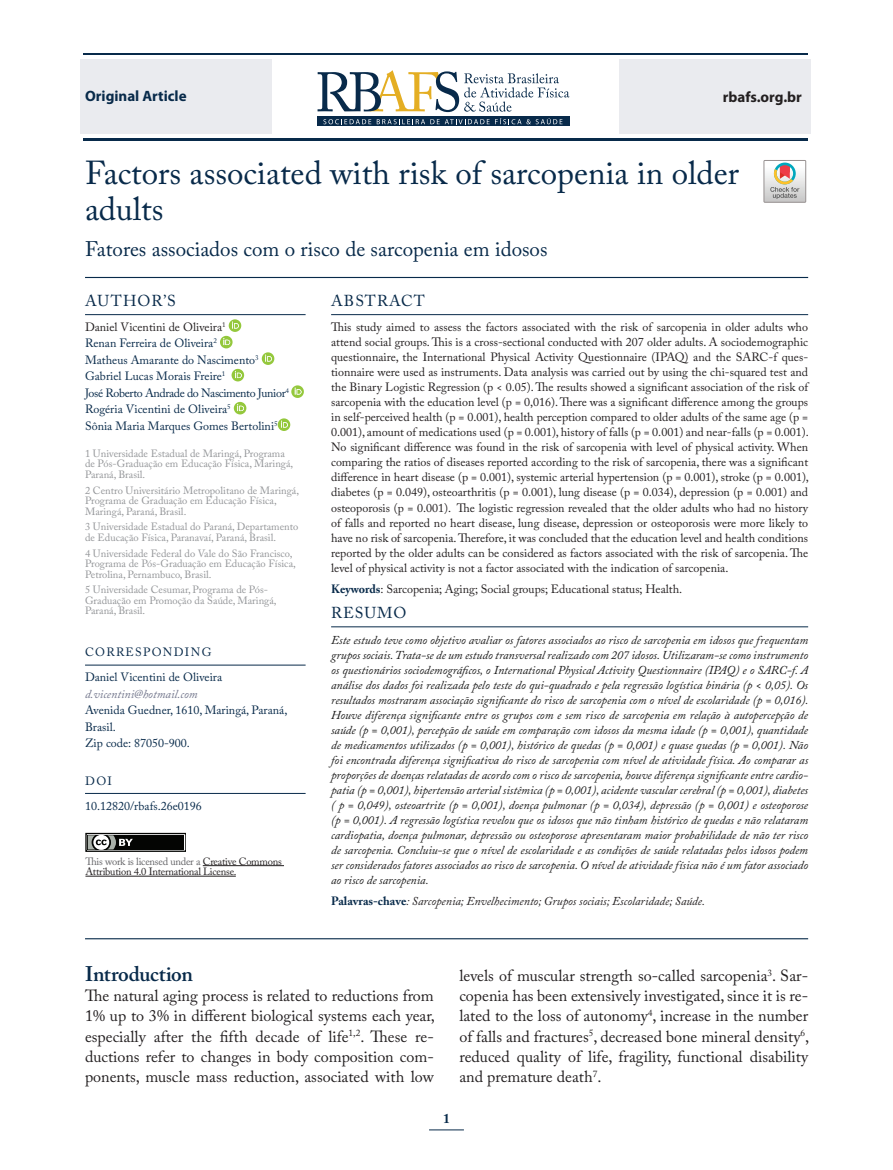
<style>
.page{position:relative;width:893px;height:1170px;background:#fff}
.page>*{position:absolute;margin:0;border:0;box-sizing:border-box;transform-origin:0 0}
.t1{font:33px/36px "Adobe Caslon Pro";color:#082a4a}
.t2{font:21px "Adobe Caslon Pro";color:#082a4a}
.t3{font:600 21px "Adobe Caslon Pro";letter-spacing:-.015em;color:#082a4a}
.t4{font:16.05px/20.2px "Adobe Caslon Pro";color:#231f20;text-align:justify}
.t5{font:15.75px "Adobe Caslon Pro";letter-spacing:.065em;color:#082a4a}
.t6{font:700 15px "Myriad Pro";color:#082a4a}
.t7{font:700 15px "Myriad Pro";color:#231f20}
.t8{font:700 13.5px "Adobe Caslon Pro";color:#082a4a}
.t9{font:12px/15px "Adobe Caslon Pro";color:#231f20;text-align:justify}
.t10{font:italic 12px/15px "Adobe Caslon Pro";color:#1a1a1a;text-align:justify}
.t11{font:12px/16.5px "Adobe Caslon Pro";color:#082a4a}
.t12{font:italic 12px "Adobe Caslon Pro";color:#231f20}
.t13{font:italic 12px "Adobe Caslon Pro";color:#71758b}
.t14{font:10.5px/10.5px "Adobe Caslon Pro";color:#939598}
.t15{font:10.5px/10.5px "Adobe Caslon Pro";letter-spacing:-.02em;color:#231f20}
.s1{color:#231f20}
.s2{font-weight:700;color:#082a4a}
.s3{font-weight:700;font-style:normal;color:#082a4a}
.s4{color:#636366}
</style>
<div class="page">
<div style="left:619px;top:59px;width:192px;height:75px;background:#eaebef"></div>
<div style="left:80px;top:59px;width:192px;height:75px;background:#eaebef"></div>
<hr style="left:83px;top:53px;width:725px;height:2px;background:#082a4a">
<hr style="left:83px;top:138px;width:725px;height:2px;background:#082a4a">
<svg style="left:318px;top:117px;width:252px;height:9px"></svg>
<svg style="left:323px;top:119px;width:48px;height:5px"></svg>
<svg style="left:377px;top:118px;width:185px;height:6px"></svg>
<svg style="left:318px;top:70px;width:251px;height:42px"></svg>
<svg style="left:764px;top:160px;width:42px;height:42px"></svg>
<hr style="left:429px;top:1129px;width:35px;height:1px;background:#082a4a">
<div style="left:86px;top:833px;width:100px;height:18px;background:#d0d0d0"></div>
<div style="left:85px;top:832px;width:101px;height:19px;border:1px solid #040503"></div>
<div style="left:88px;top:835px;width:96px;height:14px;background:#040503"></div>
<svg style="left:85px;top:832px;width:48px;height:20px"></svg>
<hr style="left:203px;top:865px;width:81px;height:1px;background:#231f20">
<hr style="left:85px;top:875px;width:151px;height:1px;background:#231f20">
<hr style="left:85px;top:277px;width:723px;height:1px;background:#082a4a">
<hr style="left:85px;top:314px;width:221px;height:1px;background:#082a4a">
<hr style="left:85px;top:664px;width:221px;height:1px;background:#082a4a">
<hr style="left:85px;top:793px;width:221px;height:1px;background:#082a4a">
<svg style="left:220px;top:319px;width:21px;height:29px"></svg>
<svg style="left:262px;top:352px;width:12px;height:13px"></svg>
<svg style="left:232px;top:369px;width:12px;height:12px"></svg>
<svg style="left:291px;top:385px;width:13px;height:13px"></svg>
<svg style="left:234px;top:402px;width:12px;height:12px"></svg>
<svg style="left:278px;top:418px;width:12px;height:13px"></svg>
<hr style="left:331px;top:314px;width:477px;height:1px;background:#082a4a">
<hr style="left:331px;top:626px;width:477px;height:1px;background:#082a4a">
<hr style="left:85px;top:938px;width:723px;height:1px;background:#082a4a">
<p class="t6" style="left:85px;top:86px;width:103px">Original Article</p>
<p class="t7" style="left:723px;top:87px;width:81px">rbafs.org.br</p>
<h1 class="t1" style="left:85px;top:155px;width:656px">Factors associated with risk of sarcopenia in older adults</h1>
<h2 class="t2" style="left:85px;top:236px;width:464px">Fatores associados com o risco de sarcopenia em idosos</h2>
<h3 class="t5" style="left:85px;top:291px;width:92px">AUTHOR’S</h3>
<p class="t11" style="left:85px;top:318px;width:205px"><span class="s1">Daniel Vicentini de Oliveira</span><sup>1<br></sup>Renan Ferreira de Oliveira<sup>2<br></sup>Matheus Amarante do Nascimento<sup>3<br></sup>Gabriel Lucas Morais Freire<sup>1<br></sup>José Roberto Andrade do Nascimento Junior<sup>4<br></sup>Rogéria Vicentini de Oliveira<sup>5<br></sup>Sônia Maria Marques Gomes Bertolini<sup>5</sup></p>
<p class="t14" style="left:85px;top:448px;width:210px">1 Universidade Estadual de Maringá, Programa de Pós-Graduação em Educação Física, Maringá,<br>Paraná, Brasil.</p>
<p class="t14" style="left:85px;top:484px;width:216px">2 Centro Universitário Metropolitano de Maringá,<br>Programa de Graduação em Educação Física,<br>Maringá, Paraná, Brasil.</p>
<p class="t14" style="left:85px;top:521px;width:215px">3 Universidade Estadual do Paraná, Departamento de Educação Física, Paranavaí, Paraná, Brasil.</p>
<p class="t14" style="left:85px;top:547px;width:212px">4 Universidade Federal do Vale do São Francisco,<br>Programa de Pós-Graduação em Educação Física,<br>Petrolina, Pernambuco, Brasil.</p>
<p class="t14" style="left:85px;top:584px;width:193px">5 Universidade Cesumar, Programa de Pós-<br>Graduação em Promoção da Saúde, Maringá,<br>Paraná, Brasil.</p>
<p class="t11" style="left:85px;top:639px;width:139px;line-height:25px">CORRESPONDING<br>Daniel Vicentini de Oliveira</p>
<p class="t13" style="left:85px;top:686px;width:114px">d.vicentini@hotmail.com</p>
<p class="t11" style="left:85px;top:701px;width:204px">Avenida Guedner, 1610, Maringá, Paraná,<br>Brasil.<br>Zip code: 87050-900.</p>
<p class="t11" style="left:85px;top:767px;width:118px;line-height:25px">DOI<br>10.12820/rbafs.26e0196</p>
<h3 class="t5" style="left:331px;top:291px;width:95px">ABSTRACT</h3>
<p class="t9" style="left:331px;top:320px;width:479px">This study aimed to assess the factors associated with the risk of sarcopenia in older adults who attend social groups. This is a cross-sectional conducted with 207 older adults. A sociodemographic questionnaire, the International Physical Activity Questionnaire (IPAQ) and the SARC-f ques&shy;tionnaire were used as instruments. Data analysis was carried out by using the chi-squared test and the Binary Logistic Regression (p &lt; 0.05). The results showed a significant association of the risk of sarcopenia with the education level (p = 0,016). There was a significant difference among the groups in self-perceived health (p = 0.001), health perception compared to older adults of the same age (p = 0.001), amount of medications used (p = 0.001), history of falls (p = 0.001) and near-falls (p = 0.001).<br>No significant difference was found in the risk of sarcopenia with level of physical activity. When comparing the ratios of diseases reported according to the risk of sarcopenia, there was a significant difference in heart disease (p = 0.001), systemic arterial hypertension (p = 0.001), stroke (p = 0.001), diabetes (p = 0.049), osteoarthritis (p = 0.001), lung disease (p = 0.034), depression (p = 0.001) and osteoporosis (p = 0.001). The logistic regression revealed that the older adults who had no history of falls and reported no heart disease, lung disease, depression or osteoporosis were more likely to have no risk of sarcopenia. Therefore, it was concluded that the education level and health conditions reported by the older adults can be considered as factors associated with the risk of sarcopenia. The level of physical activity is not a factor associated with the indication of sarcopenia.</p>
<p class="t9" style="left:331px;top:581px;width:353px"><span class="s2">Keywords</span>: Sarcopenia; Aging; Social groups; Educational status; Health.</p>
<h3 class="t5" style="left:331px;top:603px;width:77px">RESUMO</h3>
<p class="t10" style="left:331px;top:632px;width:479px">Este estudo teve como objetivo avaliar os fatores associados ao risco de sarcopenia em idosos que frequentam grupos sociais. Trata-se de um estudo transversal realizado com 207 idosos. Utilizaram-se como instrumento os questionários sociodemográficos, o International Physical Activity Questionnaire (IPAQ) e o SARC-f. A análise dos dados foi realizada pelo teste do qui-quadrado e pela regressão logística binária (p &lt; 0,05). Os resultados mostraram associação significante do risco de sarcopenia com o nível de escolaridade (p = 0,016).<br>Houve diferença significante entre os grupos com e sem risco de sarcopenia em relação à autopercepção de saúde (p = 0,001), percepção de saúde em comparação com idosos da mesma idade (p = 0,001), quantidade de medicamentos utilizados (p = 0,001), histórico de quedas (p = 0,001) e quase quedas (p = 0,001). Não foi encontrada diferença significativa do risco de sarcopenia com nível de atividade física. Ao comparar as proporções de doenças relatadas de acordo com o risco de sarcopenia, houve diferença significante entre cardio&shy;patia (p = 0,001), hipertensão arterial sistêmica (p = 0,001), acidente vascular cerebral (p = 0,001), diabetes ( p = 0,049), osteoartrite (p = 0,001), doença pulmonar (p = 0,034), depressão (p = 0,001) e osteoporose (p = 0,001). A regressão logística revelou que os idosos que não tinham histórico de quedas e não relataram cardiopatia, doença pulmonar, depressão ou osteoporose apresentaram maior probabilidade de não ter risco de sarcopenia. Concluiu-se que o nível de escolaridade e as condições de saúde relatadas pelos idosos podem ser considerados fatores associados ao risco de sarcopenia. O nível de atividade física não é um fator associado ao risco de sarcopenia.</p>
<p class="t12" style="left:331px;top:893px;width:375px"><span class="s3">Palavras-chave</span>: Sarcopenia; Envelhecimento; Grupos sociais; Escolaridade; Saúde.</p>
<p class="t15" style="left:85px;top:855px;width:198px"><span class="s4">This work is licensed under a</span> Creative Commons<br>Attribution 4.0 International License.</p>
<h2 class="t3" style="left:85px;top:961px;width:109px">Introduction</h2>
<p class="t4" style="left:85px;top:985px;width:351px">The natural aging process is related to reductions from 1% up to 3% in different biological systems each year, especially after the fifth decade of life<sup>1,2</sup>. These re&shy;ductions refer to changes in body composition com&shy;ponents, muscle mass reduction, associated with low</p>
<p class="t4" style="left:459px;top:965px;width:351px">levels of muscular strength so-called sarcopenia<sup>3</sup>. Sar&shy;copenia has been extensively investigated, since it is re&shy;lated to the loss of autonomy<sup>4</sup>, increase in the number of falls and fractures<sup>5</sup>, decreased bone mineral density<sup>6</sup>, reduced quality of life, fragility, functional disability and premature death<sup>7</sup>.</p>
<p class="t8" style="left:443px;top:1110px;width:8px">1</p>
</div>
